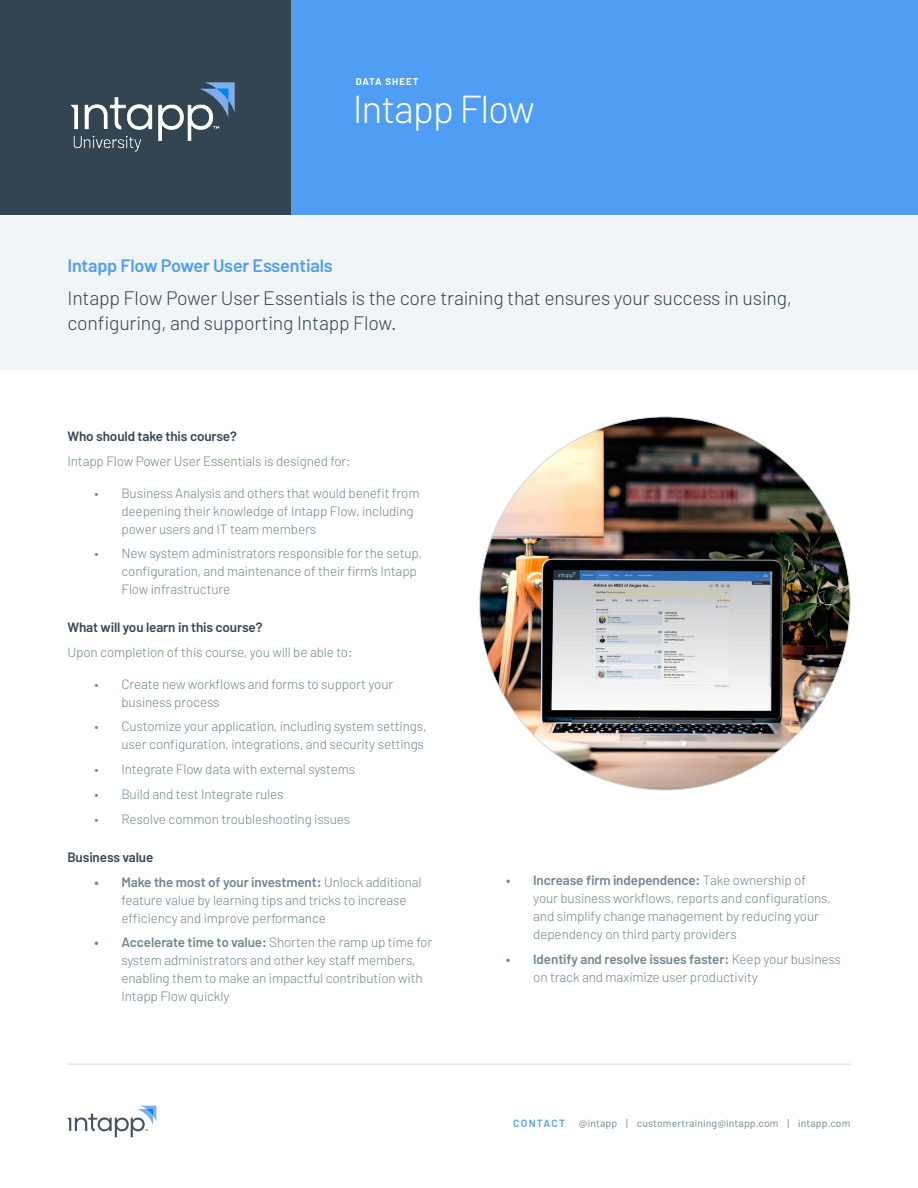
<style>
.page{position:relative;width:918px;height:1188px;background:#fff}
.page>*{position:absolute;margin:0;border:0;box-sizing:border-box;transform-origin:0 0}
.t1{font:300 39px "Barlow";letter-spacing:-.03em;color:#fff}
.t2{font:300 19.5px/25.5px "Barlow";letter-spacing:-.01em;color:#334553}
.t3{font:600 18px "Barlow";letter-spacing:-.01em;color:#4f9df5}
.t4{font:300 13.5px/18px "Barlow";letter-spacing:-.01em;color:#6e878f}
.t5{font:600 13.5px "Barlow";letter-spacing:-.01em;color:#334553}
.t6{font:10.5px "Barlow";letter-spacing:.01em;color:#6e878f}
.t7{font:700 9.75px "Barlow";letter-spacing:.1em;color:#fff}
.s1{font-weight:600}
.s2{font-weight:600;color:#4f9df5}
</style>
<div class="page">
<hr style="left:68px;top:1064px;width:782px;height:1px;background:#d1d9de">
<svg style="left:67px;top:1106px;width:89px;height:31px"></svg>
<div style="left:289px;top:0;width:629px;height:215px;background:#4f9df5"></div>
<div style="left:0;top:0;width:291px;height:215px;background:#334553"></div>
<div style="left:0;top:215px;width:918px;height:154px;background:#f2f5f7"></div>
<img style="left:480px;top:417px;width:370px;height:373px">
<img style="left:70px;top:82px;width:165px;height:70px">
<p class="t7" style="left:356px;top:75px;width:64px">DATA SHEET</p>
<h1 class="t1" style="left:353px;top:85px;width:184px">Intapp Flow</h1>
<h3 class="t3" style="left:68px;top:254px;width:267px">Intapp Flow Power User Essentials</h3>
<h2 class="t2" style="left:68px;top:285px;width:726px">Intapp Flow Power User Essentials is the core training that ensures your success in using, configuring, and supporting Intapp Flow.</h2>
<p class="t5" style="left:68px;top:428px;width:171px">Who should take this course?</p>
<p class="t4" style="left:68px;top:452px;width:285px">Intapp Flow Power User Essentials is designed for:</p>
<p class="t4" style="left:122px;top:483px;width:300px;text-indent:-27px">• Business Analysis and others that would benefit from deepening their knowledge of Intapp Flow, including power users and IT team members</p>
<p class="t4" style="left:122px;top:544px;width:302px;text-indent:-27px">• New system administrators responsible for the setup, configuration, and maintenance of their firm’s Intapp<br>Flow infrastructure</p>
<p class="t5" style="left:68px;top:619px;width:196px">What will you learn in this course?</p>
<p class="t4" style="left:68px;top:643px;width:287px">Upon completion of this course, you will be able to:</p>
<p class="t4" style="left:122px;top:675px;width:273px;text-indent:-27px">• Create new workflows and forms to support your business process</p>
<p class="t4" style="left:94px;top:717px;width:334px;text-align:right">• Customize your application, including system settings, user configuration, integrations, and security settings</p>
<p class="t4" style="left:94px;top:760px;width:262px">• Integrate Flow data with external systems</p>
<p class="t4" style="left:94px;top:785px;width:191px">• Build and test Integrate rules</p>
<p class="t4" style="left:94px;top:810px;width:257px">• Resolve common troubleshooting issues</p>
<p class="t5" style="left:68px;top:849px;width:87px">Business value</p>
<p class="t4" style="left:122px;top:872px;width:302px;text-indent:-27px"><span class="s1">• Make the most of your investment:</span> Unlock additional feature value by learning tips and tricks to increase efficiency and improve performance</p>
<p class="t4" style="left:122px;top:933px;width:312px;text-indent:-27px"><span class="s1">• Accelerate time to value:</span> Shorten the ramp up time for system administrators and other key staff members, enabling them to make an impactful contribution with Intapp Flow quickly</p>
<p class="t4" style="left:533px;top:871px;width:299px;text-indent:-27px"><span class="s1">• Increase firm independence:</span> Take ownership of your business workflows, reports and configurations, and simplify change management by reducing your dependency on third party providers</p>
<p class="t4" style="left:533px;top:950px;width:309px;text-indent:-27px"><span class="s1">• Identify and resolve issues faster:</span> Keep your business on track and maximize user productivity</p>
<p class="t6" style="left:513px;top:1117px;width:339px"><span class="s2">CONTACT</span> @intapp | customertraining@intapp.com | intapp.com</p>
</div>
